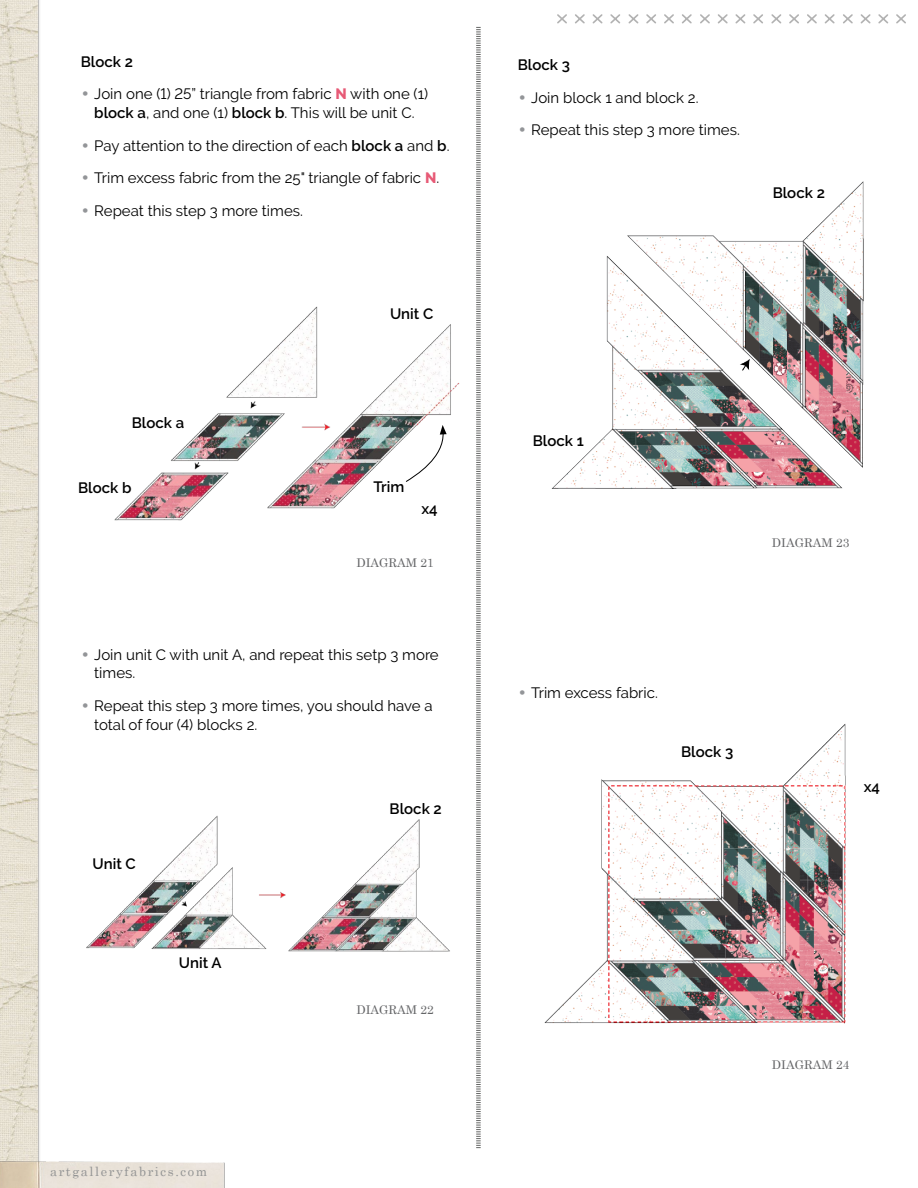
<style>
.page{position:relative;width:918px;height:1188px;background:#fff}
.page>*{position:absolute;margin:0;border:0;box-sizing:border-box;transform-origin:0 0}
.t1{font:15px/18.9px "Raleway";color:#000}
.t2{font:600 15px "Raleway";color:#000}
.t3{font:12.75px "Century Schoolbook";letter-spacing:.125em;color:#939494}
.t4{font:12px "Century Schoolbook";color:#636466}
.s1{font-family:"Century Gothic";color:#939598}
.s2{font-weight:800;color:#e75a76}
.s3{font-weight:600}
</style>
<div class="page">
<img style="left:0;top:0;width:40px;height:1154px">
<svg style="left:476px;top:27px;width:5px;height:1121px"></svg>
<img style="left:0;top:1154px;width:225px;height:34px">
<svg style="left:557px;top:14px;width:349px;height:10px"></svg>
<img style="left:86px;top:815px;width:364px;height:137px">
<img style="left:551px;top:181px;width:313px;height:308px">
<img style="left:544px;top:724px;width:302px;height:300px">
<img style="left:115px;top:306px;width:345px;height:215px">
<svg style="left:405px;top:425px;width:42px;height:58px"></svg>
<p class="t2" style="left:81px;top:53px;width:54px">Block 2</p>
<p class="t1" style="left:81px;top:85px;width:349px;text-align:center"><span class="s1">•</span> Join one (1) 25” triangle from fabric <span class="s2">N</span> with one (1) <span class="s3">block a</span>, and one (1) <span class="s3">block b</span>. This will be unit C.</p>
<p class="t1" style="left:81px;top:136px;width:370px"><span class="s1">•</span> Pay attention to the direction of each <span class="s3">block a</span> and <span class="s3">b</span>.</p>
<p class="t1" style="left:81px;top:168px;width:360px"><span class="s1">•</span> Trim excess fabric from the 25" triangle of fabric <span class="s2">N</span>.</p>
<p class="t1" style="left:81px;top:201px;width:224px"><span class="s1">•</span> Repeat this step 3 more times.</p>
<p class="t2" style="left:132px;top:414px;width:54px">Block a</p>
<p class="t2" style="left:78px;top:479px;width:55px">Block b</p>
<p class="t2" style="left:390px;top:305px;width:45px">Unit C</p>
<p class="t2" style="left:374px;top:478px;width:32px">Trim</p>
<p class="t2" style="left:421px;top:500px;width:18px">x4</p>
<p class="t4" style="left:356px;top:553px;width:79px">DIAGRAM 21</p>
<p class="t1" style="left:94px;top:645px;width:346px;text-indent:-14px"><span class="s1">•</span> Join unit C with unit A, and repeat this setp 3 more times.</p>
<p class="t1" style="left:94px;top:696px;width:340px;text-indent:-14px"><span class="s1">•</span> Repeat this step 3 more times, you should have a total of four (4) blocks 2.</p>
<p class="t2" style="left:93px;top:855px;width:45px">Unit C</p>
<p class="t2" style="left:179px;top:954px;width:44px">Unit A</p>
<p class="t3" style="left:50px;top:1161px;width:159px">artgalleryfabrics.com</p>
<p class="t2" style="left:390px;top:800px;width:54px">Block 2</p>
<p class="t4" style="left:356px;top:1000px;width:79px">DIAGRAM 22</p>
<p class="t2" style="left:518px;top:56px;width:54px">Block 3</p>
<p class="t1" style="left:518px;top:88px;width:182px"><span class="s1">•</span> Join block 1 and block 2.</p>
<p class="t1" style="left:518px;top:120px;width:224px"><span class="s1">•</span> Repeat this step 3 more times.</p>
<p class="t2" style="left:773px;top:184px;width:54px">Block 2</p>
<p class="t2" style="left:533px;top:432px;width:53px">Block 1</p>
<p class="t4" style="left:772px;top:532px;width:79px">DIAGRAM 23</p>
<p class="t1" style="left:518px;top:683px;width:142px"><span class="s1">•</span> Trim excess fabric.</p>
<p class="t2" style="left:681px;top:743px;width:54px">Block 3</p>
<p class="t2" style="left:864px;top:778px;width:18px">x4</p>
<p class="t4" style="left:772px;top:1054px;width:79px">DIAGRAM 24</p>
</div>
